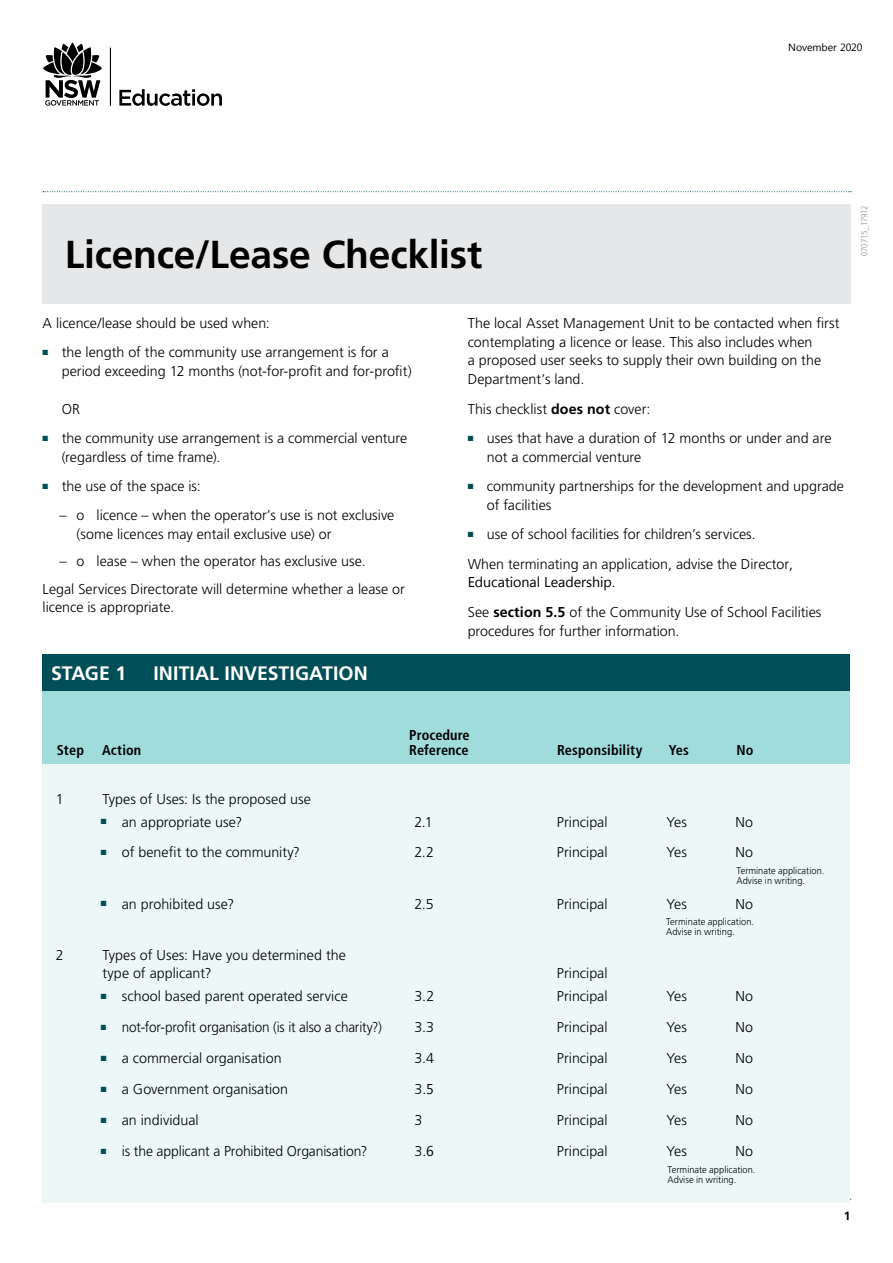
<style>
.page{position:relative;width:893px;height:1263px;background:#fff}
.page>*{position:absolute;margin:0;border:0;box-sizing:border-box;transform-origin:0 0}
.h1__Main_Title{font:700 39px "Frutiger LT Std";letter-spacing:-.005em;color:#000}
.h4__Section_heading{font:700 19.5px "Frutiger LT Std";letter-spacing:.005em;color:#fff}
.Body_copy_bullets{font:300 14.25px/18.8px "Frutiger LT Std";color:#000}
.Body_copy_form{font:300 14.25px/18.8px "Frutiger LT Std";color:#000}
.Defect_heading{font:700 condensed 14.25px/15px "Frutiger LT Std";letter-spacing:.005em;color:#000}
.Body_copy_bullets-2{font:300 14.25px "Frutiger LT Std";color:#000;scale:.95 1}
.t1{font:700 12px "Frutiger LT Std";color:#000}
.t2{font:10.5px "Microsoft Tai Le";letter-spacing:-.005em;color:#000}
.t3{font:300 9.75px/10.5px "Frutiger LT Std";letter-spacing:.005em;color:#000;scale:.95 1}
.t4{font:300 condensed 9px "Frutiger LT Std";letter-spacing:-.01em;color:#939598}
.s1{font-weight:700}
.s2{font-family:"Microsoft Tai Le";font-weight:400}
</style>
<div class="page">
<svg style="left:43px;top:191px;width:808px;height:1px"></svg>
<hr style="left:110px;top:48px;width:1px;height:58px;background:#000">
<svg style="left:43px;top:43px;width:59px;height:63px"></svg>
<svg style="left:119px;top:89px;width:103px;height:17px"></svg>
<div style="left:43px;top:722px;width:807px;height:480px;background:#ecf8f8"></div>
<div style="left:43px;top:689px;width:807px;height:75px;background:#a1dcdc"></div>
<div style="left:43px;top:205px;width:807px;height:99px;background:#e6e7e8"></div>
<div style="left:43px;top:654px;width:807px;height:37px;background:#004f58"></div>
<h1 class="h1__Main_Title" style="left:65px;top:231px;width:419px">Licence/Lease Checklist</h1>
<p class="t2" style="left:788px;top:41px;width:76px">November 2020</p>
<p class="t4" style="left:859px;top:256px;width:53px;rotate:-90deg">070715_17912</p>
<p class="Body_copy_bullets" style="left:43px;top:314px;width:229px">A licence/lease should be used when:</p>
<p class="Body_copy_bullets" style="left:62px;top:343px;width:351px;text-indent:-19px"><sup>■</sup> the length of the community use arrangement is for a period exceeding 12 months (not-for-profit and for-profit)</p>
<p class="Body_copy_bullets" style="left:62px;top:399px;width:20px">OR</p>
<p class="Body_copy_bullets" style="left:62px;top:429px;width:347px;text-indent:-19px"><sup>■</sup> the community use arrangement is a commercial venture (regardless of time frame).</p>
<p class="Body_copy_bullets" style="left:43px;top:477px;width:160px"><sup>■</sup> the use of the space is:</p>
<p class="Body_copy_bullets" style="left:77px;top:506px;width:319px;text-indent:-17px">– o licence – when the operator’s use is not exclusive (some licences may entail exclusive use) or</p>
<p class="Body_copy_bullets" style="left:60px;top:552px;width:308px">– o lease – when the operator has exclusive use.</p>
<p class="Body_copy_bullets" style="left:43px;top:580px;width:364px">Legal Services Directorate will determine whether a lease or licence is appropriate.</p>
<h4 class="h4__Section_heading" style="left:51px;top:661px;width:77px">STAGE 1</h4>
<h4 class="h4__Section_heading" style="left:153px;top:661px;width:216px">INITIAL INVESTIGATION</h4>
<p class="Body_copy_bullets" style="left:468px;top:314px;width:373px">The local Asset Management Unit to be contacted when first contemplating a licence or lease. This also includes when<br>a proposed user seeks to supply their own building on the Department’s land.</p>
<p class="Body_copy_bullets" style="left:468px;top:399px;width:184px">This checklist <span class="s1">does not</span> cover:</p>
<p class="Body_copy_bullets" style="left:487px;top:429px;width:346px;text-indent:-19px"><sup>■</sup> uses that have a duration of 12 months or under and are not a commercial venture</p>
<p class="Body_copy_bullets" style="left:487px;top:477px;width:359px;text-indent:-19px"><sup>■</sup> community partnerships for the development and upgrade of facilities</p>
<p class="Body_copy_bullets" style="left:468px;top:525px;width:290px"><sup>■</sup> use of school facilities for children’s services.</p>
<p class="Body_copy_bullets" style="left:468px;top:554px;width:327px">When terminating an application, advise the Director,<br><span class="s2">Educational Leadership</span>.</p>
<p class="Body_copy_bullets" style="left:468px;top:603px;width:355px">See <span class="s1">section 5.5</span> of the Community Use of School Facilities procedures for further information.</p>
<p class="Defect_heading" style="left:57px;top:742px;width:29px">Step</p>
<p class="Defect_heading" style="left:102px;top:742px;width:41px">Action</p>
<p class="Defect_heading" style="left:409px;top:727px;width:62px">Procedure<br>Reference</p>
<p class="Defect_heading" style="left:557px;top:742px;width:87px">Responsibility</p>
<p class="Defect_heading" style="left:669px;top:742px;width:22px">Yes</p>
<p class="Defect_heading" style="left:736px;top:742px;width:19px">No</p>
<p class="Body_copy_form" style="left:56px;top:789px;width:9px">1</p>
<p class="Body_copy_form" style="left:102px;top:789px;width:210px">Types of Uses: Is the proposed use</p>
<p class="Body_copy_bullets" style="left:101px;top:812px;width:143px"><sup>■</sup> an appropriate use?</p>
<p class="Body_copy_bullets" style="left:414px;top:812px;width:20px">2.1</p>
<p class="Body_copy_bullets" style="left:557px;top:812px;width:52px">Principal</p>
<p class="Body_copy_bullets" style="left:666px;top:812px;width:22px">Yes</p>
<p class="Body_copy_bullets" style="left:735px;top:812px;width:19px">No</p>
<p class="Body_copy_bullets" style="left:101px;top:843px;width:201px"><sup>■</sup> of benefit to the community?</p>
<p class="Body_copy_bullets" style="left:414px;top:843px;width:21px">2.2</p>
<p class="Body_copy_bullets" style="left:557px;top:843px;width:52px">Principal</p>
<p class="Body_copy_bullets" style="left:666px;top:843px;width:22px">Yes</p>
<p class="Body_copy_bullets" style="left:735px;top:843px;width:19px">No</p>
<p class="Body_copy_bullets" style="left:101px;top:894px;width:135px"><sup>■</sup> an prohibited use?</p>
<p class="Body_copy_bullets" style="left:414px;top:894px;width:21px">2.5</p>
<p class="Body_copy_bullets" style="left:557px;top:894px;width:52px">Principal</p>
<p class="Body_copy_bullets" style="left:666px;top:894px;width:22px">Yes</p>
<p class="Body_copy_bullets" style="left:735px;top:894px;width:19px">No</p>
<p class="Body_copy_form" style="left:56px;top:945px;width:9px">2</p>
<p class="Body_copy_form" style="left:102px;top:945px;width:245px">Types of Uses: Have you determined the type of applicant?</p>
<p class="t3" style="left:736px;top:865px;width:94px">Terminate application.<br>Advise in writing.</p>
<p class="t3" style="left:666px;top:916px;width:94px">Terminate application.<br>Advise in writing.</p>
<p class="Body_copy_form" style="left:557px;top:964px;width:52px">Principal</p>
<p class="Body_copy_bullets" style="left:101px;top:987px;width:248px"><sup>■</sup> school based parent operated service</p>
<p class="Body_copy_bullets" style="left:414px;top:987px;width:21px">3.2</p>
<p class="Body_copy_bullets" style="left:557px;top:987px;width:52px">Principal</p>
<p class="Body_copy_bullets" style="left:666px;top:987px;width:22px">Yes</p>
<p class="Body_copy_bullets" style="left:735px;top:987px;width:19px">No</p>
<p class="Body_copy_bullets-2" style="left:101px;top:1019px;width:297px"><sup>■</sup> not-for-profit organisation (is it also a charity?)</p>
<p class="Body_copy_bullets" style="left:414px;top:1018px;width:21px">3.3</p>
<p class="Body_copy_bullets" style="left:557px;top:1018px;width:52px">Principal</p>
<p class="Body_copy_bullets" style="left:666px;top:1018px;width:22px">Yes</p>
<p class="Body_copy_bullets" style="left:735px;top:1018px;width:19px">No</p>
<p class="Body_copy_bullets" style="left:101px;top:1049px;width:182px"><sup>■</sup> a commercial organisation</p>
<p class="Body_copy_bullets" style="left:414px;top:1049px;width:21px">3.4</p>
<p class="Body_copy_bullets" style="left:557px;top:1049px;width:52px">Principal</p>
<p class="Body_copy_bullets" style="left:666px;top:1049px;width:22px">Yes</p>
<p class="Body_copy_bullets" style="left:735px;top:1049px;width:19px">No</p>
<p class="Body_copy_bullets" style="left:101px;top:1080px;width:189px"><sup>■</sup> a Government organisation</p>
<p class="Body_copy_bullets" style="left:557px;top:1080px;width:52px">Principal</p>
<p class="Body_copy_bullets" style="left:666px;top:1080px;width:22px">Yes</p>
<p class="Body_copy_bullets" style="left:735px;top:1080px;width:19px">No</p>
<p class="Body_copy_bullets" style="left:101px;top:1111px;width:99px"><sup>■</sup> an individual</p>
<p class="Body_copy_bullets" style="left:414px;top:1111px;width:9px">3</p>
<p class="Body_copy_bullets" style="left:557px;top:1111px;width:52px">Principal</p>
<p class="Body_copy_bullets" style="left:666px;top:1111px;width:22px">Yes</p>
<p class="Body_copy_bullets" style="left:735px;top:1111px;width:19px">No</p>
<p class="Body_copy_bullets" style="left:101px;top:1142px;width:268px"><sup>■</sup> is the applicant a Prohibited Organisation?</p>
<p class="Body_copy_bullets" style="left:557px;top:1142px;width:52px">Principal</p>
<p class="Body_copy_bullets" style="left:666px;top:1142px;width:22px">Yes</p>
<p class="Body_copy_bullets" style="left:735px;top:1142px;width:19px">No</p>
<p class="t3" style="left:668px;top:1164px;width:94px">Terminate application.<br>Advise in writing.</p>
<p class="t1" style="left:844px;top:1209px;width:8px">1</p>
</div>
